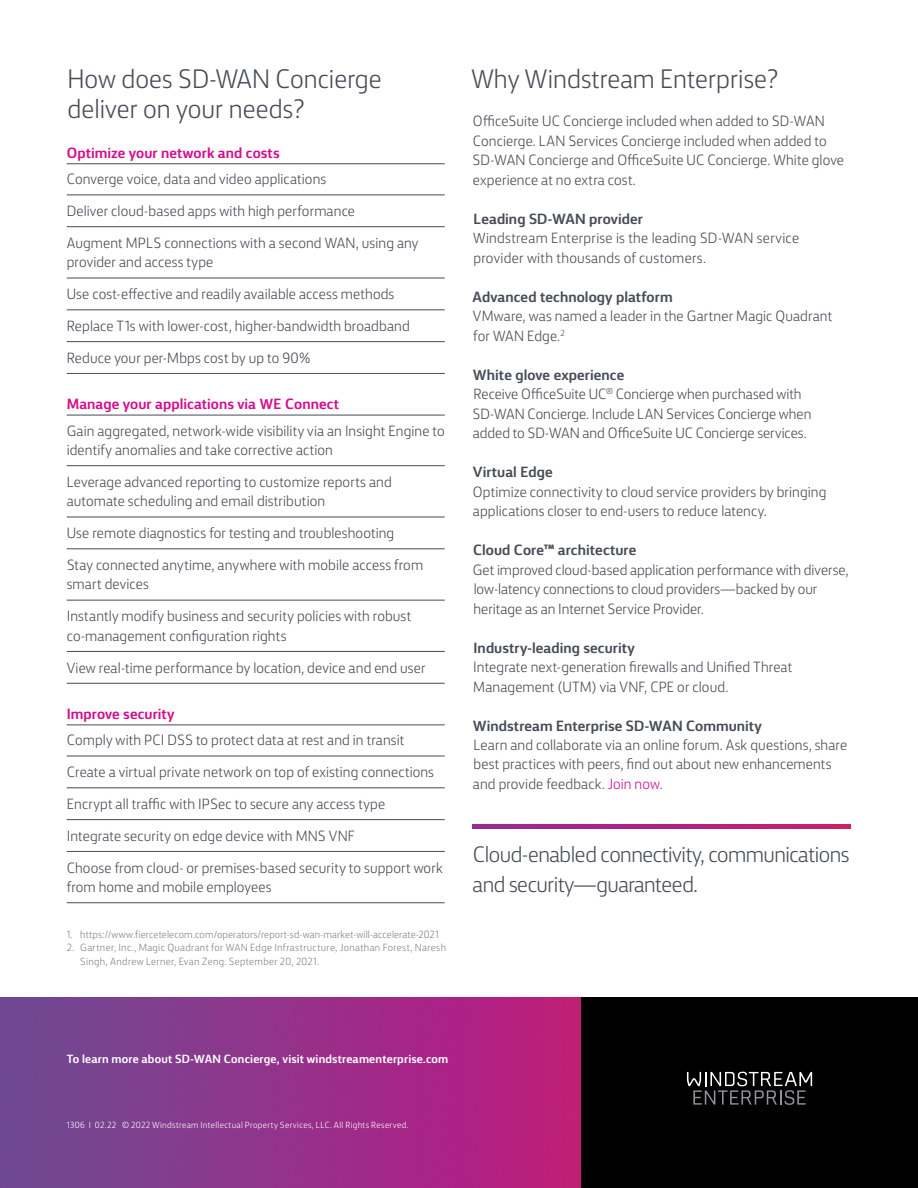
<style>
.page{position:relative;width:918px;height:1188px;background:#fff}
.page>*{position:absolute;margin:0;border:0;box-sizing:border-box;transform-origin:0 0}
.t1{font:300 27px/30px "FS Silas Sans";color:#474c55}
.t2{font:300 22.5px/30px "FS Silas Sans";letter-spacing:-.02em;color:#474c55}
.t3{font:300 15px/19.5px "FS Silas Sans";letter-spacing:.005em;color:#474c55}
.t4{font:700 15px "FS Silas Sans";letter-spacing:.005em;color:#474c55}
.t5{font:700 15px "FS Silas Sans";letter-spacing:.005em;color:#d40e8c}
.t6{font:700 12px "FS Silas Sans";letter-spacing:.015em;color:#fff}
.t7{font:300 10.5px/13.5px "FS Silas Sans";letter-spacing:.025em;color:#808285}
.t8{font:300 9px "FS Silas Sans";letter-spacing:.035em;color:#fff}
.s1{font-weight:700}
.s2{color:#d40e8c}
</style>
<div class="page">
<img style="left:0;top:998px;width:582px;height:190px">
<div style="left:582px;top:998px;width:336px;height:190px;background:#000"></div>
<svg style="left:687px;top:1072px;width:125px;height:33px"></svg>
<img style="left:472px;top:824px;width:379px;height:4px">
<hr style="left:67px;top:164px;width:378px;height:1px;background:#474c55">
<hr style="left:67px;top:195px;width:378px;height:1px;background:#474c55">
<hr style="left:67px;top:226px;width:378px;height:1px;background:#474c55">
<hr style="left:67px;top:278px;width:378px;height:1px;background:#474c55">
<hr style="left:67px;top:310px;width:378px;height:1px;background:#474c55">
<hr style="left:67px;top:341px;width:378px;height:1px;background:#474c55">
<hr style="left:67px;top:373px;width:378px;height:1px;background:#474c55">
<hr style="left:67px;top:415px;width:378px;height:1px;background:#474c55">
<hr style="left:67px;top:465px;width:378px;height:1px;background:#474c55">
<hr style="left:67px;top:517px;width:378px;height:1px;background:#474c55">
<hr style="left:67px;top:549px;width:378px;height:1px;background:#474c55">
<hr style="left:67px;top:600px;width:378px;height:1px;background:#474c55">
<hr style="left:67px;top:651px;width:378px;height:1px;background:#474c55">
<hr style="left:67px;top:683px;width:378px;height:1px;background:#474c55">
<hr style="left:67px;top:725px;width:378px;height:1px;background:#474c55">
<hr style="left:67px;top:756px;width:378px;height:1px;background:#474c55">
<hr style="left:67px;top:788px;width:378px;height:1px;background:#474c55">
<hr style="left:67px;top:819px;width:378px;height:1px;background:#474c55">
<hr style="left:67px;top:851px;width:378px;height:1px;background:#474c55">
<hr style="left:67px;top:903px;width:378px;height:1px;background:#474c55">
<h1 class="t1" style="left:68px;top:61px;width:316px">How does SD-WAN Concierge deliver on your needs?</h1>
<p class="t5" style="left:67px;top:140px;width:214px">Optimize your network and costs</p>
<p class="t3" style="left:67px;top:162px;width:353px;line-height:31.8px">Converge voice, data and video applications<br>Deliver cloud-based apps with high performance<br>Augment MPLS connections with a second WAN, using any</p>
<p class="t3" style="left:67px;top:245px;width:345px;line-height:31.8px">provider and access type<br>Use cost-effective and readily available access methods Replace T1s with lower-cost, higher-bandwidth broadband Reduce your per-Mbps cost by up to 90%</p>
<p class="t5" style="left:67px;top:391px;width:274px">Manage your applications via WE Connect</p>
<p class="t3" style="left:67px;top:419px;width:379px">Gain aggregated, network-wide visibility via an Insight Engine to identify anomalies and take corrective action</p>
<p class="t3" style="left:67px;top:471px;width:327px">Leverage advanced reporting to customize reports and automate scheduling and email distribution</p>
<p class="t3" style="left:67px;top:516px;width:358px;line-height:31.8px">Use remote diagnostics for testing and troubleshooting<br>Stay connected anytime, anywhere with mobile access from</p>
<p class="t3" style="left:67px;top:567px;width:346px;line-height:31.8px">smart devices<br>Instantly modify business and security policies with robust</p>
<p class="t3" style="left:67px;top:619px;width:360px;line-height:31.8px">co-management configuration rights<br>View real-time performance by location, device and end user</p>
<p class="t5" style="left:67px;top:701px;width:109px">Improve security</p>
<p class="t3" style="left:67px;top:723px;width:378px;line-height:31.8px">Comply with PCI DSS to protect data at rest and in transit Create a virtual private network on top of existing connections Encrypt all traffic with IPSec to secure any access type Integrate security on edge device with MNS VNF<br>Choose from cloud- or premises-based security to support work</p>
<p class="t3" style="left:67px;top:876px;width:206px">from home and mobile employees</p>
<p class="t7" style="left:67px;top:927px;width:373px">1. https://www.fiercetelecom.com/operators/report-sd-wan-market-will-accelerate-2021</p>
<p class="t7" style="left:80px;top:940px;width:367px;text-indent:-14px">2. Gartner, Inc., Magic Quadrant for WAN Edge Infrastructure, Jonathan Forest, Naresh<br>Singh, Andrew Lerner, Evan Zeng. September 20, 2021.</p>
<h1 class="t1" style="left:471px;top:61px;width:308px">Why Windstream Enterprise?</h1>
<p class="t3" style="left:473px;top:110px;width:373px">OfficeSuite UC Concierge included when added to SD-WAN Concierge. LAN Services Concierge included when added to SD-WAN Concierge and OfficeSuite UC Concierge. White glove experience at no extra cost.</p>
<p class="t4" style="left:474px;top:206px;width:171px">Leading SD-WAN provider</p>
<p class="t3" style="left:473px;top:227px;width:328px">Windstream Enterprise is the leading SD-WAN service provider with thousands of customers.</p>
<p class="t4" style="left:473px;top:284px;width:202px">Advanced technology platform</p>
<p class="t3" style="left:473px;top:305px;width:361px">VMware, was named a leader in the Gartner Magic Quadrant for WAN Edge.<sup>2</sup></p>
<p class="t3" style="left:473px;top:363px;width:340px"><span class="s1">White glove experience<br></span>Receive OfficeSuite UC<sup>®</sup> Concierge when purchased with SD-WAN Concierge. Include LAN Services Concierge when added to SD-WAN and OfficeSuite UC Concierge services.</p>
<p class="t4" style="left:473px;top:459px;width:81px">Virtual Edge</p>
<p class="t3" style="left:473px;top:480px;width:355px">Optimize connectivity to cloud service providers by bringing applications closer to end-users to reduce latency.</p>
<p class="t4" style="left:473px;top:537px;width:165px">Cloud Core™ architecture</p>
<p class="t3" style="left:473px;top:558px;width:377px">Get improved cloud-based application performance with diverse, low-latency connections to cloud providers—backed by our heritage as an Internet Service Provider.</p>
<p class="t4" style="left:474px;top:635px;width:163px">Industry-leading security</p>
<p class="t3" style="left:473px;top:656px;width:321px">Integrate next-generation firewalls and Unified Threat<br>Management (UTM) via VNF, CPE or cloud.</p>
<p class="t4" style="left:473px;top:713px;width:291px">Windstream Enterprise SD-WAN Community</p>
<p class="t3" style="left:473px;top:734px;width:376px">Learn and collaborate via an online forum. Ask questions, share best practices with peers, find out about new enhancements and provide feedback. <span class="s2">Join now</span>.</p>
<h2 class="t2" style="left:473px;top:838px;width:378px">Cloud-enabled connectivity, communications and security—guaranteed.</h2>
<p class="t6" style="left:67px;top:1048px;width:383px">To learn more about SD-WAN Concierge, visit windstreamenterprise.com</p>
<p class="t8" style="left:67px;top:1118px;width:343px">1306 I 02.22 © 2022 Windstream Intellectual Property Services, LLC. All Rights Reserved.</p>
</div>
